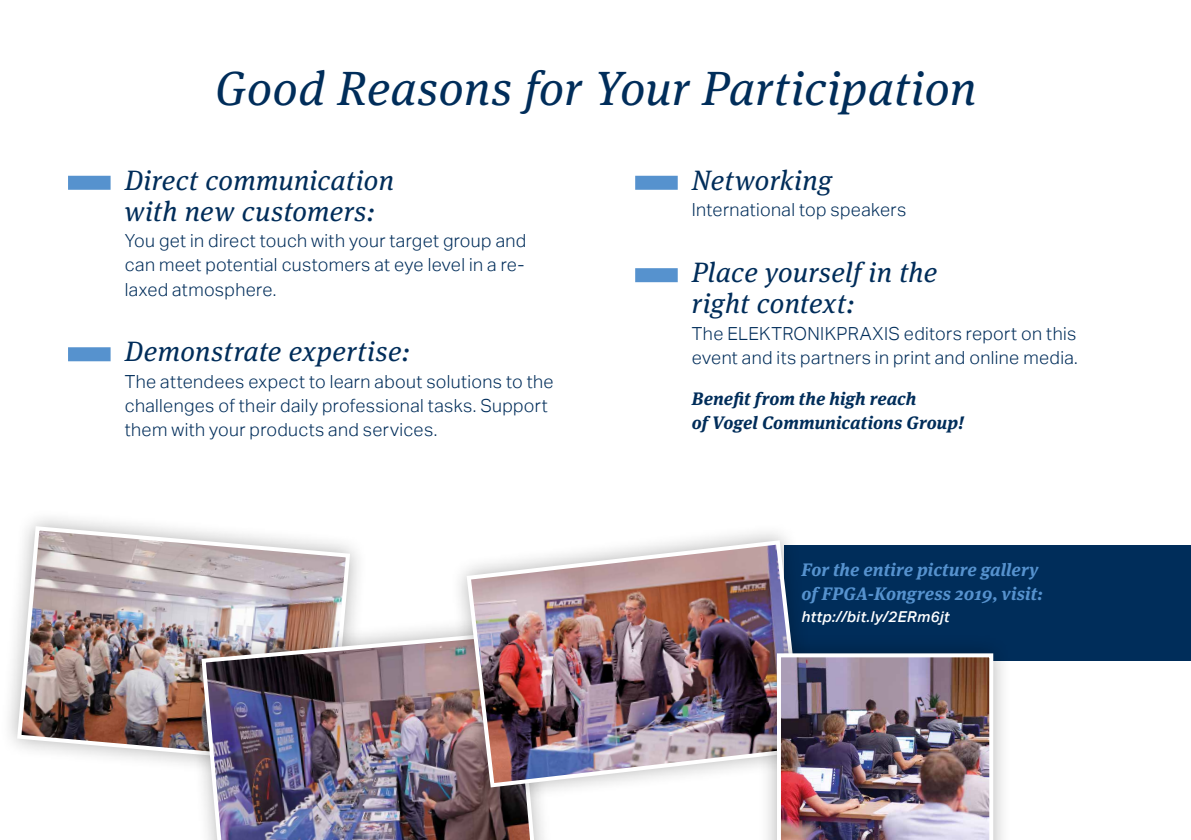
<style>
.page{position:relative;width:1191px;height:840px;background:#fff}
.page>*{position:absolute;margin:0;border:0;box-sizing:border-box;transform-origin:0 0}
.t1{font:italic 48px "Meta Serif OT";letter-spacing:.01em;color:#002d5a}
.t2{font:italic 28px/31px "Meta Serif OT";letter-spacing:.015em;color:#002d5a}
.t3{font:300 18px/24px "Aktiv Grotesk";letter-spacing:.02em;color:#002d5a}
.t4{font:italic 700 18px/24px "Meta Serif OT";letter-spacing:.01em;color:#5692ce}
.t5{font:italic 700 18px/24px "Meta Serif OT";letter-spacing:.01em;color:#002d5a}
.t6{font:italic 500 15px "Aktiv Grotesk";letter-spacing:.03em;color:#fff}
</style>
<div class="page">
<div style="left:784px;top:545px;width:407px;height:115px;background:#002d5a"></div>
<div style="left:68px;top:176px;width:43px;height:14px;background:#5692ce"></div>
<div style="left:68px;top:347px;width:43px;height:14px;background:#5692ce"></div>
<div style="left:635px;top:176px;width:42px;height:14px;background:#5692ce"></div>
<div style="left:635px;top:268px;width:42px;height:14px;background:#5692ce"></div>
<img style="left:15px;top:523px;width:337px;height:240px">
<div style="left:184px;top:613px;width:372px;height:226px;background:#000;opacity:.3"></div>
<img style="left:199px;top:628px;width:341px;height:211px">
<div style="left:449px;top:522px;width:372px;height:282px;background:#000;opacity:.3"></div>
<img style="left:464px;top:537px;width:342px;height:252px">
<div style="left:758px;top:634px;width:254px;height:205px;background:#000;opacity:.3"></div>
<img style="left:777px;top:653px;width:216px;height:186px">
<h1 class="t1" style="left:215px;top:58px;width:762px">Good Reasons for Your Participation</h1>
<h2 class="t2" style="left:125px;top:164px;width:271px">Direct communication with new customers:</h2>
<p class="t3" style="left:125px;top:229px;width:403px;text-align:justify">You get in direct touch with your target group and can meet potential customers at eye level in a re&shy;laxed atmosphere.</p>
<h2 class="t2" style="left:125px;top:335px;width:287px">Demonstrate expertise:</h2>
<p class="t3" style="left:125px;top:369px;width:430px">The attendees expect to learn about solutions to the challenges of their daily professional tasks. Support them with your products and services.</p>
<h2 class="t2" style="left:692px;top:164px;width:142px">Networking</h2>
<p class="t3" style="left:692px;top:198px;width:216px">International top speakers</p>
<h2 class="t2" style="left:692px;top:256px;width:247px">Place yourself in the right context:</h2>
<p class="t3" style="left:692px;top:321px;width:387px">The ELEKTRONIKPRAXIS editors report on this event and its partners in print and online media.</p>
<p class="t5" style="left:692px;top:387px;width:273px">Benefit from the high reach<br>of Vogel Communications Group!</p>
<p class="t4" style="left:801px;top:557px;width:243px">For the entire picture gallery of FPGA-Kongress 2019, visit:</p>
<p class="t6" style="left:801px;top:608px;width:149px">http://bit.ly/2ERm6jt</p>
</div>
